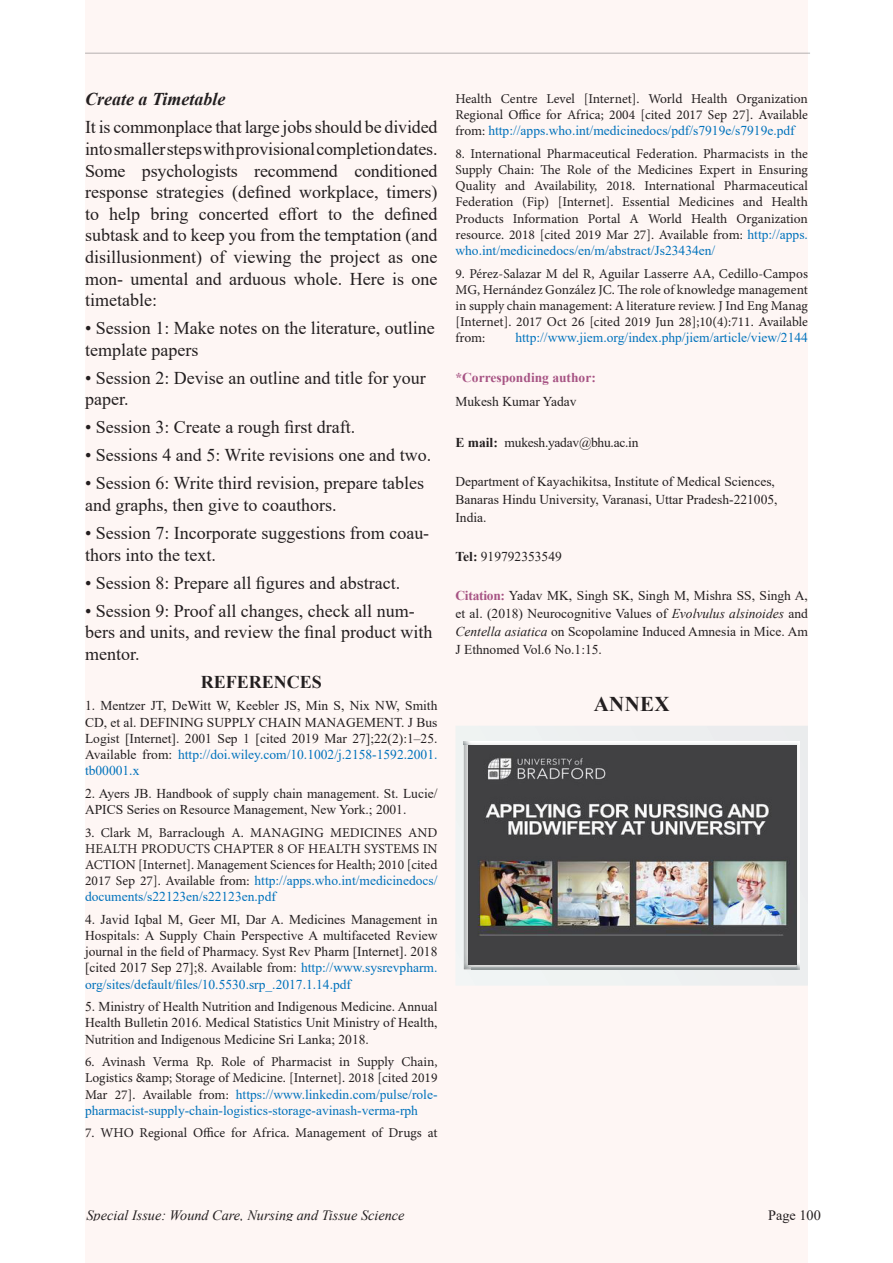
<style>
.page{position:relative;width:893px;height:1263px;background:#fff}
.page>*{position:absolute;margin:0;border:0;box-sizing:border-box;transform-origin:0 0}
.t1{font:700 21px "Times New Roman";letter-spacing:.015em;color:#231f20}
.t2{font:18px/21.6px "Times New Roman";color:#231f20}
.t3{font:italic 700 18px "Times New Roman";color:#231f20}
.t4{font:700 18px "Times New Roman";color:#231f20}
.t5{font:italic 14.25px "Times New Roman";color:#231f20}
.t6{font:14.25px "Times New Roman";color:#231f20}
.t7{font:13.5px/16.2px "Minion Pro";color:#231f20;text-align:justify}
.t8{font:13.5px/16.2px "Times New Roman";color:#231f20;text-align:justify}
.t9{font:13.5px "Times New Roman";color:#0072bc}
.t10{font:13.5px "Times New Roman";letter-spacing:-.02em;color:#231f20}
.t11{font:700 13.5px "Times New Roman";color:#a75484}
.s1{color:#0072bc}
.s2{font-family:"Times New Roman";color:#0072bc}
.s3{font-weight:700}
.s4{font-weight:700;color:#a75484}
.s5{font-style:italic}
</style>
<div class="page">
<hr style="left:85px;top:53px;width:725px;height:1px;background:#4b4c4d">
<svg style="left:455px;top:726px;width:353px;height:260px"></svg>
<img style="left:797px;top:741px;width:3px;height:210px">
<img style="left:478px;top:742px;width:319px;height:3px">
<img style="left:464px;top:745px;width:5px;height:206px">
<svg style="left:464px;top:741px;width:14px;height:4px"></svg>
<svg style="left:464px;top:951px;width:336px;height:19px;background:#9ea2a3"></svg>
<img style="left:469px;top:745px;width:327px;height:219px">
<p class="t3" style="left:85px;top:87px;width:142px">Create a Timetable</p>
<p class="t2" style="left:85px;top:116px;width:354px;text-align:justify">It is commonplace that large jobs should be divided into smaller steps with provisional completion dates.<br>Some psychologists recommend conditioned response strategies (defined workplace, timers) to help bring concerted effort to the defined subtask and to keep you from the temptation (and disillusionment) of viewing the project as one mon- umental and arduous whole. Here is one timetable:</p>
<p class="t2" style="left:85px;top:317px;width:351px">• Session 1: Make notes on the literature, outline template papers</p>
<p class="t2" style="left:85px;top:366px;width:342px">• Session 2: Devise an outline and title for your paper.</p>
<p class="t2" style="left:85px;top:416px;width:272px">• Session 3: Create a rough first draft.</p>
<p class="t2" style="left:85px;top:444px;width:348px">• Sessions 4 and 5: Write revisions one and two.</p>
<p class="t2" style="left:85px;top:472px;width:341px">• Session 6: Write third revision, prepare tables and graphs, then give to coauthors.</p>
<p class="t2" style="left:85px;top:522px;width:346px">• Session 7: Incorporate suggestions from coau&shy;thors into the text.</p>
<p class="t2" style="left:85px;top:571px;width:317px">• Session 8: Prepare all figures and abstract.</p>
<p class="t2" style="left:85px;top:599px;width:349px">• Session 9: Proof all changes, check all num&shy;bers and units, and review the final product with mentor.</p>
<p class="t4" style="left:201px;top:669px;width:123px">REFERENCES</p>
<p class="t8" style="left:85px;top:697px;width:354px">1. Mentzer JT, DeWitt W, Keebler JS, Min S, Nix NW, Smith CD, et al. DEFINING SUPPLY CHAIN MANAGEMENT. J Bus Logist [Internet]. 2001 Sep 1 [cited 2019 Mar 27];22(2):1–25.<br>Available from: <span class="s1">http://doi.wiley.com/10.1002/j.2158-1592.2001. tb00001.x</span></p>
<p class="t8" style="left:85px;top:785px;width:354px">2. Ayers JB. Handbook of supply chain management. St. Lucie/<br>APICS Series on Resource Management, New York.; 2001.</p>
<p class="t7" style="left:85px;top:824px;width:354px">3. Clark M, Barraclough A. MANAGING MEDICINES AND HEALTH PRODUCTS CHAPTER 8 OF HEALTH SYSTEMS IN ACTION [Internet]. Management Sciences for Health; 2010 [cited 2017 Sep 27]. Available from: <span class="s2">http://apps.who.int/medicinedocs/ documents/s22123en/s22123en.pdf</span></p>
<p class="t8" style="left:85px;top:911px;width:354px">4. Javid Iqbal M, Geer MI, Dar A. Medicines Management in Hospitals: A Supply Chain Perspective A multifaceted Review journal in the field of Pharmacy. Syst Rev Pharm [Internet]. 2018 [cited 2017 Sep 27];8. Available from: <span class="s1">http://www.sysrevpharm. org/sites/default/files/10.5530.srp_.2017.1.14.pdf</span></p>
<p class="t8" style="left:85px;top:998px;width:354px">5. Ministry of Health Nutrition and Indigenous Medicine. Annual Health Bulletin 2016. Medical Statistics Unit Ministry of Health, Nutrition and Indigenous Medicine Sri Lanka; 2018.</p>
<p class="t7" style="left:85px;top:1054px;width:354px">6. Avinash Verma Rp. Role of Pharmacist in Supply Chain, Logistics &amp;amp; Storage of Medicine. [Internet]. 2018 [cited 2019<br>Mar 27]. Available from: <span class="s2">https://www.linkedin.com/pulse/role&shy;pharmacist-supply-chain-logistics-storage-avinash-verma-rph</span></p>
<p class="t7" style="left:85px;top:1125px;width:354px">7. WHO Regional Office for Africa. Management of Drugs at</p>
<p class="t7" style="left:455px;top:90px;width:354px">Health Centre Level [Internet]. World Health Organization Regional Office for Africa; 2004 [cited 2017 Sep 27]. Available from: <span class="s2">http://apps.who.int/medicinedocs/pdf/s7919e/s7919e.pdf</span></p>
<p class="t7" style="left:455px;top:145px;width:354px">8. International Pharmaceutical Federation. Pharmacists in the Supply Chain: The Role of the Medicines Expert in Ensuring Quality and Availability, 2018. International Pharmaceutical Federation (Fip) [Internet]. Essential Medicines and Health Products Information Portal A World Health Organization resource. 2018 [cited 2019 Mar 27]. Available from: <span class="s2">http://apps. who.int/medicinedocs/en/m/abstract/Js23434en/</span></p>
<p class="t7" style="left:455px;top:265px;width:354px">9. Pérez-Salazar M del R, Aguilar Lasserre AA, Cedillo-Campos MG, Hernández González JC. The role of knowledge management in supply chain management: A literature review. J Ind Eng Manag [Internet]. 2017 Oct 26 [cited 2019 Jun 28];10(4):711. Available from:</p>
<p class="t9" style="left:515px;top:328px;width:294px">http://www.jiem.org/index.php/jiem/article/view/2144</p>
<p class="t11" style="left:455px;top:368px;width:142px">*Corresponding author:</p>
<p class="t8" style="left:455px;top:393px;width:123px">Mukesh Kumar Yadav</p>
<p class="t10" style="left:455px;top:433px;width:184px"><span class="s3">E mail:</span> mukesh.yadav@bhu.ac.in</p>
<p class="t8" style="left:455px;top:472px;width:324px;line-height:18px;text-align:left">Department of Kayachikitsa, Institute of Medical Sciences,<br>Banaras Hindu University, Varanasi, Uttar Pradesh-221005,<br>India.</p>
<p class="t8" style="left:455px;top:548px;width:108px"><span class="s3">Tel:</span> 919792353549</p>
<p class="t8" style="left:455px;top:586px;width:354px;line-height:18px"><span class="s4">Citation:</span> Yadav MK, Singh SK, Singh M, Mishra SS, Singh A, et al. (2018) Neurocognitive Values of <span class="s5">Evolvulus alsinoides</span> and <span class="s5">Centella asiatica</span> on Scopolamine Induced Amnesia in Mice. Am J Ethnomed Vol.6 No.1:15.</p>
<p class="t1" style="left:594px;top:689px;width:77px">ANNEX</p>
<p class="t5" style="left:87px;top:1205px;width:319px">Special Issue: Wound Care, Nursing and Tissue Science</p>
<p class="t6" style="left:768px;top:1205px;width:54px">Page 100</p>
</div>
